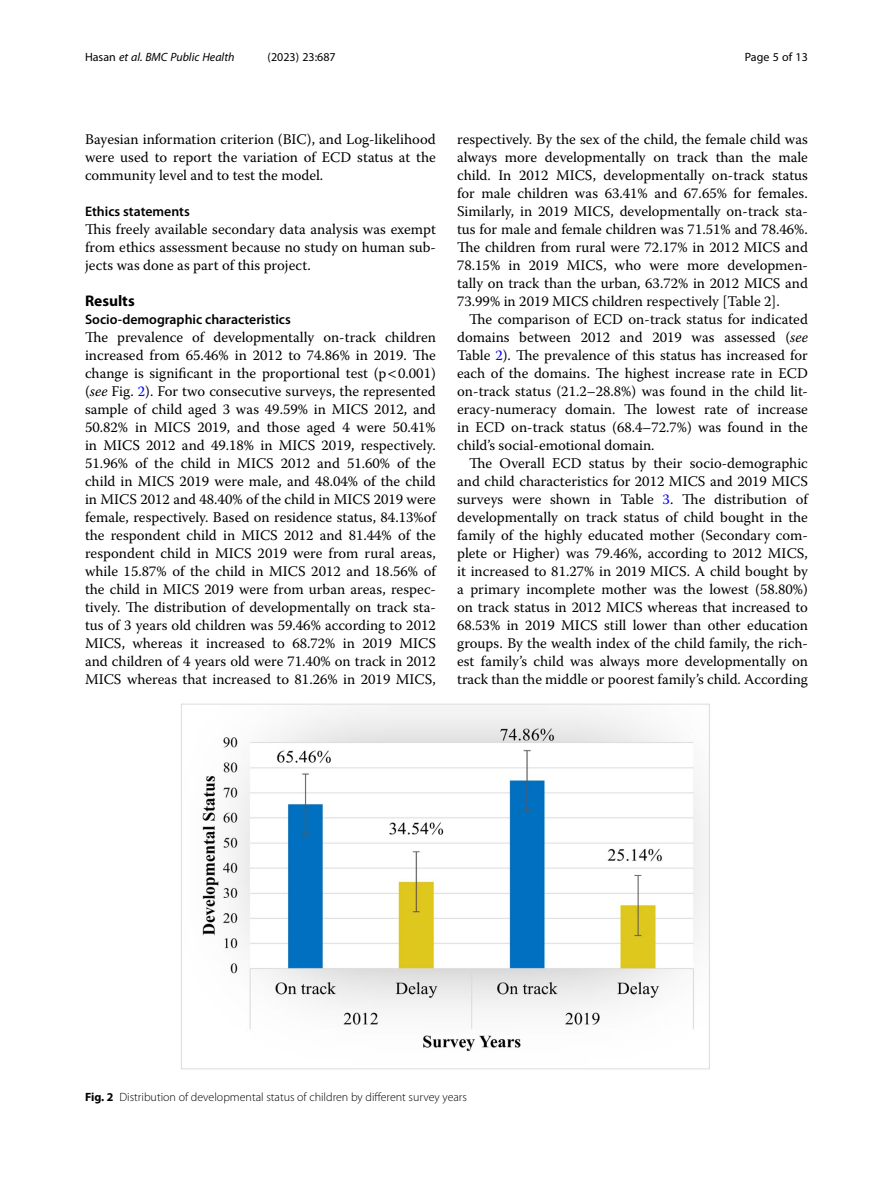
<style>
.page{position:relative;width:893px;height:1191px;background:#fff}
.page>*{position:absolute;margin:0;border:0;box-sizing:border-box;transform-origin:0 0}
.Head_1{font:700 15.45px "Myriad Pro";color:#000}
.Body_Text{font:14.7px/18px "Warnock Pro";color:#000;text-align:justify}
.Body_Text_Indent{font:14.7px/18px "Warnock Pro";color:#000;text-align:justify}
.Head_2_After_1{font:600 13.8px "Myriad Pro";color:#000}
.Head_2{font:600 13.8px "Myriad Pro";color:#000}
.Figure_Caption{font:300 12px "Myriad Pro";color:#000}
.t1{font:italic 12px "Myriad Pro";color:#000}
.t2{font:12px "Myriad Pro";color:#000}
.s1{font-style:normal}
.s2{font-style:italic}
.s3{color:#00f}
.s4{font-weight:700}
</style>
<div class="page">
<img style="left:181px;top:703px;width:529px;height:367px">
<p class="t1" style="left:85px;top:50px;width:151px"><span class="s1">Hasan</span> et al. BMC Public Health</p>
<p class="t2" style="left:268px;top:50px;width:70px">(2023) 23:687</p>
<p class="t2" style="left:745px;top:50px;width:65px">Page 5 of 13</p>
<p class="Body_Text" style="left:85px;top:130px;width:352px">Bayesian information criterion (BIC), and Log-likelihood were used to report the variation of ECD status at the community level and to test the model.</p>
<p class="Head_2" style="left:85px;top:203px;width:106px">Ethics statements</p>
<p class="Body_Text" style="left:85px;top:220px;width:352px">This freely available secondary data analysis was exempt from ethics assessment because no study on human sub&shy;jects was done as part of this project.</p>
<p class="Head_1" style="left:85px;top:291px;width:51px">Results</p>
<p class="Head_2_After_1" style="left:85px;top:311px;width:207px">Socio-demographic characteristics</p>
<p class="Body_Text" style="left:85px;top:328px;width:352px">The prevalence of developmentally on-track children increased from 65.46% in 2012 to 74.86% in 2019. The change is significant in the proportional test (p 0.001) (<span class="s2">see</span> Fig. <span class="s3">2</span>). For two consecutive surveys, the represented sample of child aged 3 was 49.59% in MICS 2012, and 50.82% in MICS 2019, and those aged 4 were 50.41% in MICS 2012 and 49.18% in MICS 2019, respectively.<br>51.96% of the child in MICS 2012 and 51.60% of the child in MICS 2019 were male, and 48.04% of the child in MICS 2012 and 48.40% of the child in MICS 2019 were female, respectively. Based on residence status, 84.13%of the respondent child in MICS 2012 and 81.44% of the respondent child in MICS 2019 were from rural areas, while 15.87% of the child in MICS 2012 and 18.56% of the child in MICS 2019 were from urban areas, respec&shy;tively. The distribution of developmentally on track sta&shy;tus of 3 years old children was 59.46% according to 2012<br>MICS, whereas it increased to 68.72% in 2019 MICS and children of 4 years old were 71.40% on track in 2012<br>MICS whereas that increased to 81.26% in 2019 MICS,</p>
<p class="Body_Text" style="left:457px;top:130px;width:352px">respectively. By the sex of the child, the female child was always more developmentally on track than the male child. In 2012 MICS, developmentally on-track status for male children was 63.41% and 67.65% for females.<br>Similarly, in 2019 MICS, developmentally on-track sta&shy;tus for male and female children was 71.51% and 78.46%.<br>The children from rural were 72.17% in 2012 MICS and 78.15% in 2019 MICS, who were more developmen&shy;tally on track than the urban, 63.72% in 2012 MICS and 73.99% in 2019 MICS children respectively [Table 2].</p>
<p class="Body_Text_Indent" style="left:457px;top:310px;width:352px;text-indent:12px">The comparison of ECD on-track status for indicated domains between 2012 and 2019 was assessed (<span class="s2">see </span>Table <span class="s3">2</span>). The prevalence of this status has increased for each of the domains. The highest increase rate in ECD on-track status (21.2–28.8%) was found in the child lit&shy;eracy-numeracy domain. The lowest rate of increase in ECD on-track status (68.4–72.7%) was found in the child’s social-emotional domain.</p>
<p class="Body_Text_Indent" style="left:457px;top:454px;width:352px;text-indent:12px">The Overall ECD status by their socio-demographic and child characteristics for 2012 MICS and 2019 MICS surveys were shown in Table <span class="s3">3</span>. The distribution of developmentally on track status of child bought in the family of the highly educated mother (Secondary com&shy;plete or Higher) was 79.46%, according to 2012 MICS, it increased to 81.27% in 2019 MICS. A child bought by a primary incomplete mother was the lowest (58.80%) on track status in 2012 MICS whereas that increased to 68.53% in 2019 MICS still lower than other education groups. By the wealth index of the child family, the rich&shy;est family’s child was always more developmentally on track than the middle or poorest family’s child. According</p>
<p class="Figure_Caption" style="left:85px;top:1090px;width:383px"><span class="s4">Fig. 2</span> Distribution of developmental status of children by different survey years</p>
</div>
